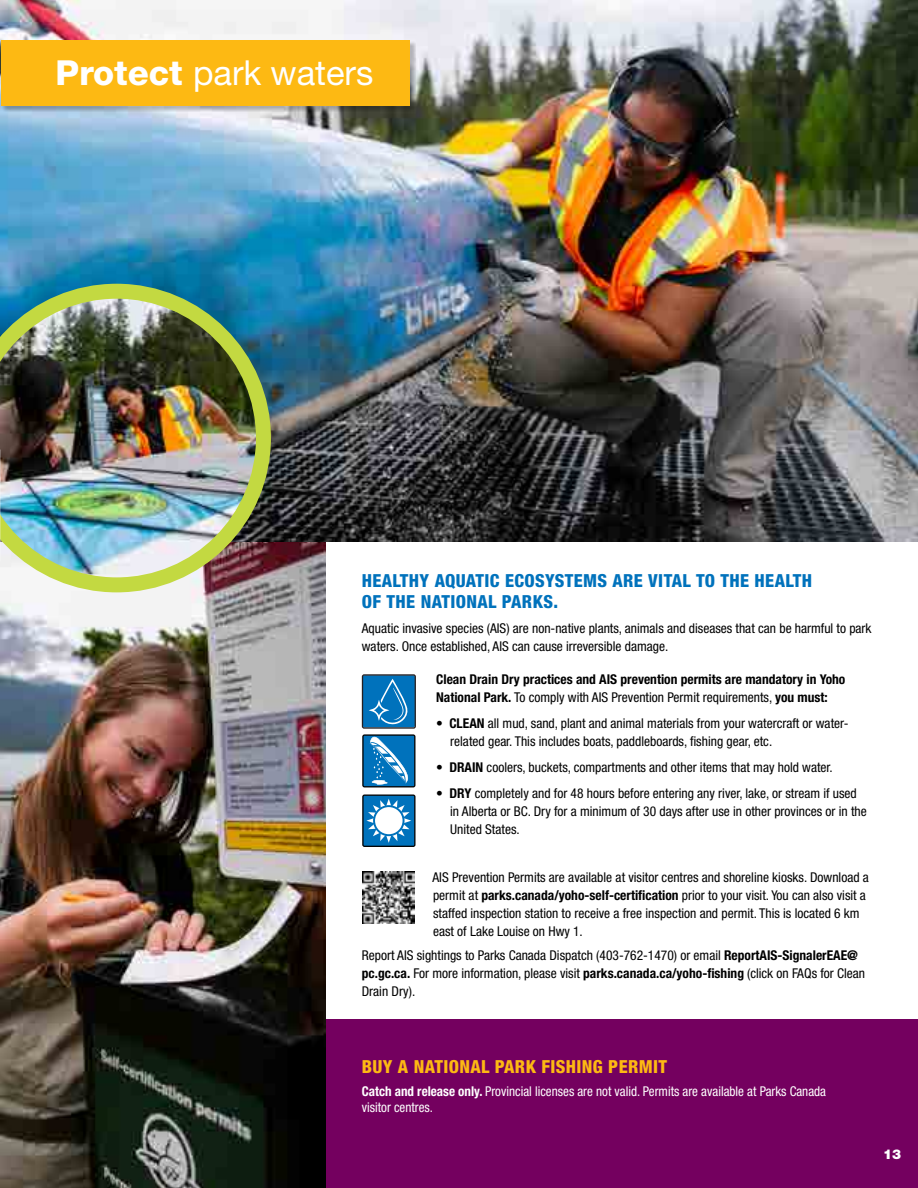
<style>
.page{position:relative;width:918px;height:1188px;background:#fff}
.page>*{position:absolute;margin:0;border:0;box-sizing:border-box;transform-origin:0 0}
.t1{font:34.5px "Helvetica Neue LT Std";color:#fff}
.t2{font:800 condensed 18px/21.6px "Helvetica Neue LT Std";letter-spacing:.02em;color:#0072bc}
.t3{font:800 condensed 18px "Helvetica Neue LT Std";letter-spacing:.02em;color:#fdb913}
.t4{font:condensed 13.5px/18px "Helvetica Neue LT Std";color:#000}
.t5{font:700 condensed 13.5px/18px "Helvetica Neue LT Std";color:#000}
.t6{font:condensed 13.5px/16.2px "Helvetica Neue LT Std";color:#fff}
.t7{font:900 13.5px "Helvetica Neue LT Std";color:#fff}
.s1{font-weight:800}
.s2{font-weight:400}
.s3{font-weight:700}
</style>
<div class="page">
<div style="left:316px;top:1020px;width:602px;height:168px;background:#74005f"></div>
<img style="left:1px;top:541px;width:325px;height:647px">
<img style="left:1px;top:0;width:917px;height:541px">
<div style="left:2px;top:42px;width:414px;height:70px;background:#000;opacity:.25"></div>
<div style="left:1px;top:40px;width:409px;height:66px;background:#fdb913"></div>
<img style="left:0;top:284px;width:271px;height:308px">
<img style="left:0;top:0;width:1px;height:450px">
<svg style="left:362px;top:795px;width:54px;height:52px"></svg>
<svg style="left:362px;top:674px;width:54px;height:113px;background:#2e82b9"></svg>
<img style="left:362px;top:872px;width:52px;height:52px">
<h1 class="t1" style="left:56px;top:53px;width:319px"><span class="s1">Protect</span> park waters</h1>
<h2 class="t2" style="left:362px;top:569px;width:452px">HEALTHY AQUATIC ECOSYSTEMS ARE VITAL TO THE HEALTH<br>OF THE NATIONAL PARKS.</h2>
<p class="t4" style="left:362px;top:619px;width:511px">Aquatic invasive species (AIS) are non-native plants, animals and diseases that can be harmful to park waters. Once established, AIS can cause irreversible damage.</p>
<p class="t5" style="left:436px;top:670px;width:411px">Clean Drain Dry practices and AIS prevention permits are mandatory in Yoho<br>National Park. <span class="s2">To comply with AIS Prevention Permit requirements,</span> you must:</p>
<p class="t4" style="left:450px;top:714px;width:400px;text-indent:-14px">• <span class="s3">CLEAN</span> all mud, sand, plant and animal materials from your watercraft or water&shy;related gear. This includes boats, paddleboards, fishing gear, etc.</p>
<p class="t4" style="left:436px;top:758px;width:398px">• <span class="s3">DRAIN</span> coolers, buckets, compartments and other items that may hold water.</p>
<p class="t4" style="left:450px;top:784px;width:418px;text-indent:-14px">• <span class="s3">DRY</span> completely and for 48 hours before entering any river, lake, or stream if used in Alberta or BC. Dry for a minimum of 30 days after use in other provinces or in the<br>United States.</p>
<p class="t4" style="left:433px;top:868px;width:438px">AIS Prevention Permits are available at visitor centres and shoreline kiosks. Download a permit at <span class="s3">parks.canada/yoho-self-certification</span> prior to your visit. You can also visit a staffed inspection station to receive a free inspection and permit. This is located 6 km east of Lake Louise on Hwy 1.</p>
<p class="t4" style="left:362px;top:947px;width:505px">Report AIS sightings to Parks Canada Dispatch (403-762-1470) or email <span class="s3">ReportAIS-SignalerEAE@ pc.gc.ca.</span> For more information, please visit <span class="s3">parks.canada.ca/yoho-fishing</span> (click on FAQs for Clean<br>Drain Dry).</p>
<h2 class="t3" style="left:362px;top:1055px;width:307px">BUY A NATIONAL PARK FISHING PERMIT</h2>
<p class="t6" style="left:362px;top:1083px;width:466px"><span class="s3">Catch and release only.</span> Provincial licenses are not valid. Permits are available at Parks Canada visitor centres.</p>
<p class="t7" style="left:883px;top:1146px;width:20px">13</p>
</div>
